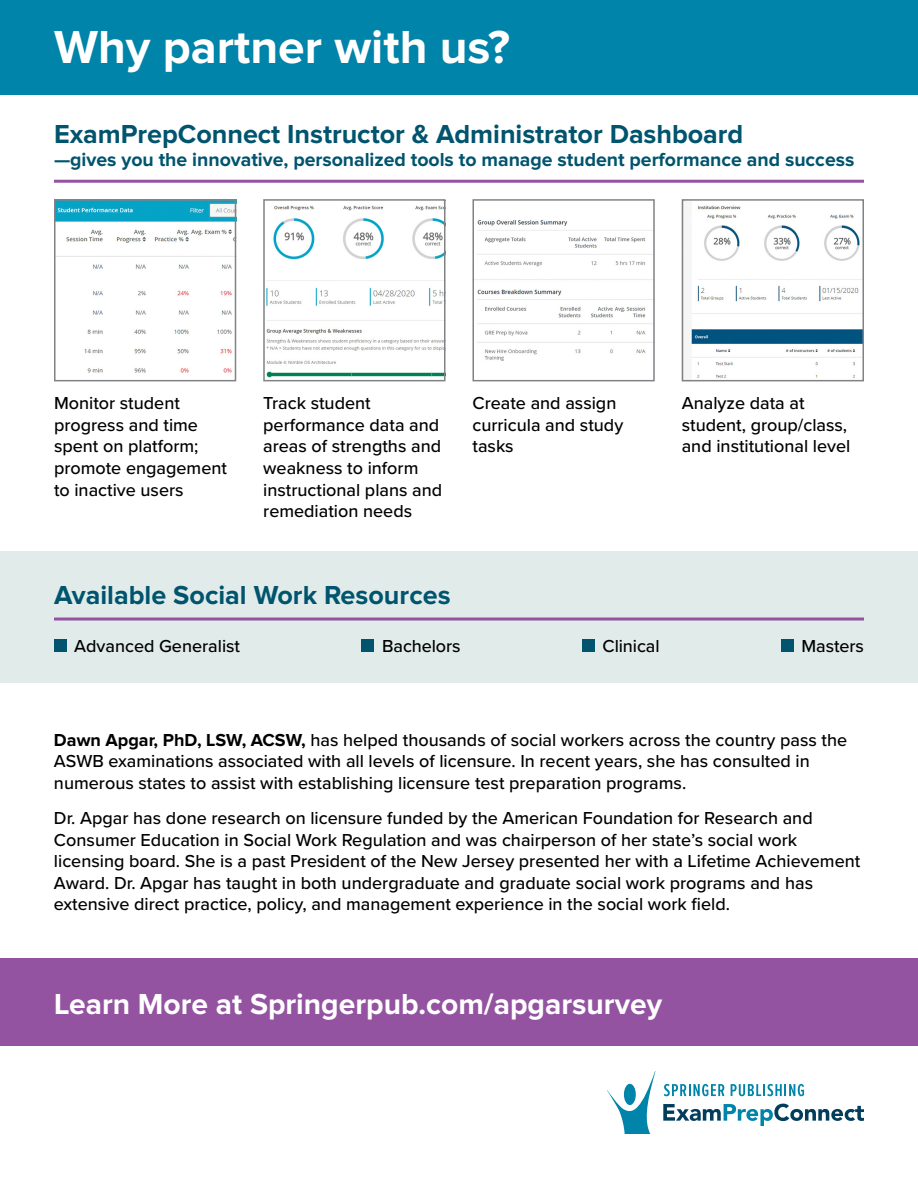
<style>
.page{position:relative;width:918px;height:1188px;background:#fff}
.page>*{position:absolute;margin:0;border:0;box-sizing:border-box;transform-origin:0 0}
.t1{font:700 48px "Proxima Nova";color:#fff}
.t2{font:700 30px "Proxima Nova";color:#fff}
.t3{font:700 27px "Proxima Nova";color:#00546d}
.t4{font:700 19.5px "Proxima Nova";color:#00546d}
.t5{font:500 18px/21.6px "Proxima Nova";color:#000}
.s1{font-weight:700}
</style>
<div class="page">
<div style="left:0;top:0;width:918px;height:94px;background:#0084a9"></div>
<svg style="left:664px;top:1084px;width:60px;height:12px"></svg>
<svg style="left:731px;top:1084px;width:73px;height:12px"></svg>
<svg style="left:663px;top:1104px;width:201px;height:22px"></svg>
<svg style="left:607px;top:1071px;width:49px;height:63px"></svg>
<div style="left:624px;top:1084px;width:12px;height:21px;background:#0084a9;border-radius:50%"></div>
<div style="left:0;top:958px;width:918px;height:88px;background:#9453a1"></div>
<hr style="left:54px;top:180px;width:810px;height:3px;background:#9453a1">
<img style="left:57px;top:202px;width:176px;height:171px">
<div style="left:54px;top:199px;width:182px;height:182px;border:2px solid #808285"></div>
<img style="left:266px;top:205px;width:177px;height:173px">
<div style="left:263px;top:199px;width:183px;height:182px;border:2px solid #808285"></div>
<img style="left:475px;top:220px;width:177px;height:141px">
<div style="left:472px;top:199px;width:183px;height:182px;border:2px solid #808285"></div>
<img style="left:689px;top:205px;width:172px;height:173px">
<div style="left:682px;top:199px;width:182px;height:182px;border:2px solid #808285"></div>
<div style="left:0;top:551px;width:918px;height:132px;background:#e1ecea"></div>
<hr style="left:54px;top:618px;width:810px;height:3px;background:#9453a1">
<div style="left:54px;top:640px;width:12px;height:12px;background:#00546d"></div>
<div style="left:362px;top:640px;width:12px;height:12px;background:#00546d"></div>
<div style="left:582px;top:640px;width:13px;height:12px;background:#00546d"></div>
<div style="left:781px;top:640px;width:13px;height:12px;background:#00546d"></div>
<h1 class="t1" style="left:54px;top:25px;width:458px">Why partner with us?</h1>
<h3 class="t3" style="left:54px;top:121px;width:691px">ExamPrepConnect Instructor &amp; Administrator Dashboard</h3>
<p class="t4" style="left:54px;top:151px;width:802px">—gives you the innovative, personalized tools to manage student performance and success</p>
<p class="t5" style="left:54px;top:392px;width:175px">Monitor student progress and time spent on platform; promote engagement to inactive users</p>
<p class="t5" style="left:263px;top:392px;width:181px">Track student performance data and areas of strengths and weakness to inform instructional plans and remediation needs</p>
<p class="t5" style="left:472px;top:392px;width:152px">Create and assign curricula and study tasks</p>
<p class="t5" style="left:682px;top:392px;width:170px">Analyze data at student, group/class, and institutional level</p>
<h3 class="t3" style="left:54px;top:583px;width:398px">Available Social Work Resources</h3>
<p class="t5" style="left:74px;top:635px;width:167px">Advanced Generalist</p>
<p class="t5" style="left:382px;top:635px;width:80px">Bachelors</p>
<p class="t5" style="left:603px;top:635px;width:59px">Clinical</p>
<p class="t5" style="left:802px;top:635px;width:64px">Masters</p>
<p class="t5" style="left:54px;top:728px;width:795px"><span class="s1">Dawn Apgar, PhD, LSW, ACSW,</span> has helped thousands of social workers across the country pass the<br>ASWB examinations associated with all levels of licensure. In recent years, she has consulted in numerous states to assist with establishing licensure test preparation programs.</p>
<p class="t5" style="left:54px;top:806px;width:808px">Dr. Apgar has done research on licensure funded by the American Foundation for Research and Consumer Education in Social Work Regulation and was chairperson of her state’s social work licensing board. She is a past President of the New Jersey presented her with a Lifetime Achievement Award. Dr. Apgar has taught in both undergraduate and graduate social work programs and has extensive direct practice, policy, and management experience in the social work field.</p>
<h2 class="t2" style="left:54px;top:991px;width:610px">Learn More at Springerpub.com/apgarsurvey</h2>
</div>
